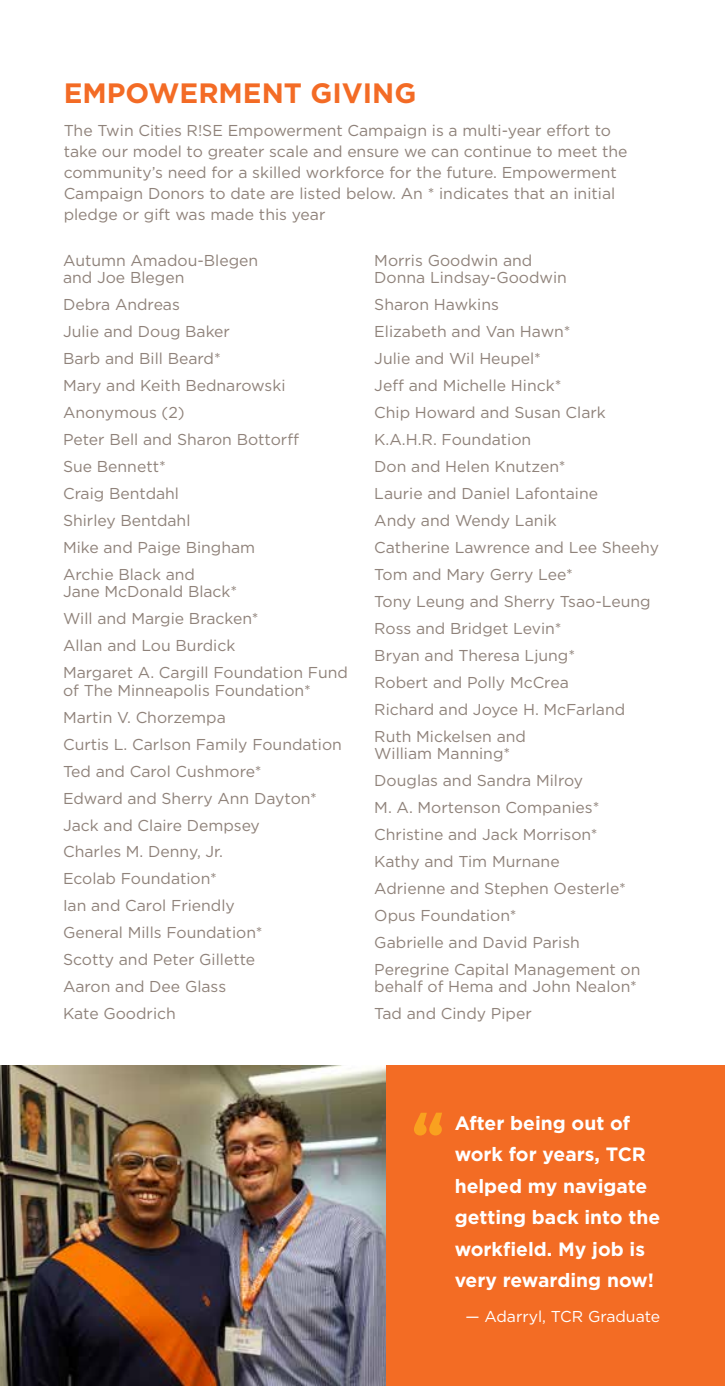
<style>
.page{position:relative;width:725px;height:1386px;background:#fff}
.page>*{position:absolute;margin:0;border:0;box-sizing:border-box;transform-origin:0 0}
.t1{font:700 28px "Gotham";color:#f36b25}
.t2{font:700 19.25px/31.5px "Gotham";color:#fff}
.t3{font:15.75px/26.9px "Gotham";color:#8f827a}
.t4{font:15.75px "Gotham";color:#fff}
</style>
<div class="page">
<div style="left:385px;top:1066px;width:339px;height:320px;background:#f36c24"></div>
<img style="left:0;top:1066px;width:385px;height:320px">
<svg style="left:414px;top:1113px;width:28px;height:23px"></svg>
<h1 class="t1" style="left:64px;top:74px;width:354px">EMPOWERMENT GIVING</h1>
<p class="t3" style="left:64px;top:120px;width:565px;line-height:21px">The Twin Cities R!SE Empowerment Campaign is a multi-year effort to take our model to greater scale and ensure we can continue to meet the community’s need for a skilled workforce for the future. Empowerment Campaign Donors to date are listed below. An * indicates that an initial pledge or gift was made this year</p>
<p class="t3" style="left:63px;top:251px;width:197px;line-height:17.5px">Autumn Amadou-Blegen and Joe Blegen</p>
<p class="t3" style="left:63px;top:291px;width:237px">Debra Andreas<br>Julie and Doug Baker<br>Barb and Bill Beard*<br>Mary and Keith Bednarowski<br>Anonymous (2)<br>Peter Bell and Sharon Bottorff<br>Sue Bennett*<br>Craig Bentdahl<br>Shirley Bentdahl<br>Mike and Paige Bingham<br>Archie Black and</p>
<p class="t3" style="left:63px;top:578px;width:286px">Jane McDonald Black*<br>Will and Margie Bracken*<br>Allan and Lou Burdick<br>Margaret A. Cargill Foundation Fund</p>
<p class="t3" style="left:63px;top:676px;width:280px">of The Minneapolis Foundation*<br>Martin V. Chorzempa<br>Curtis L. Carlson Family Foundation<br>Ted and Carol Cushmore*<br>Edward and Sherry Ann Dayton*<br>Jack and Claire Dempsey<br>Charles M. Denny, Jr.<br>Ecolab Foundation*<br>Ian and Carol Friendly<br>General Mills Foundation*<br>Scotty and Peter Gillette<br>Aaron and Dee Glass<br>Kate Goodrich</p>
<p class="t3" style="left:374px;top:251px;width:194px;line-height:17.5px">Morris Goodwin and<br>Donna Lindsay-Goodwin</p>
<p class="t3" style="left:374px;top:291px;width:286px">Sharon Hawkins<br>Elizabeth and Van Hawn*<br>Julie and Wil Heupel*<br>Jeff and Michelle Hinck*<br>Chip Howard and Susan Clark<br>K.A.H.R. Foundation<br>Don and Helen Knutzen*<br>Laurie and Daniel Lafontaine<br>Andy and Wendy Lanik<br>Catherine Lawrence and Lee Sheehy<br>Tom and Mary Gerry Lee*<br>Tony Leung and Sherry Tsao-Leung<br>Ross and Bridget Levin*<br>Bryan and Theresa Ljung*<br>Robert and Polly McCrea<br>Richard and Joyce H. McFarland<br>Ruth Mickelsen and</p>
<p class="t3" style="left:374px;top:740px;width:267px">William Manning*<br>Douglas and Sandra Milroy<br>M. A. Mortenson Companies*<br>Christine and Jack Morrison*<br>Kathy and Tim Murnane<br>Adrienne and Stephen Oesterle*<br>Opus Foundation*<br>Gabrielle and David Parish<br>Peregrine Capital Management on</p>
<p class="t3" style="left:374px;top:973px;width:264px">behalf of Hema and John Nealon*<br>Tad and Cindy Piper</p>
<p class="t2" style="left:454px;top:1107px;width:207px">After being out of work for years, TCR helped my navigate getting back into the workfield. My job is very rewarding now!</p>
<p class="t4" style="left:465px;top:1306px;width:196px">— Adarryl, TCR Graduate</p>
</div>
